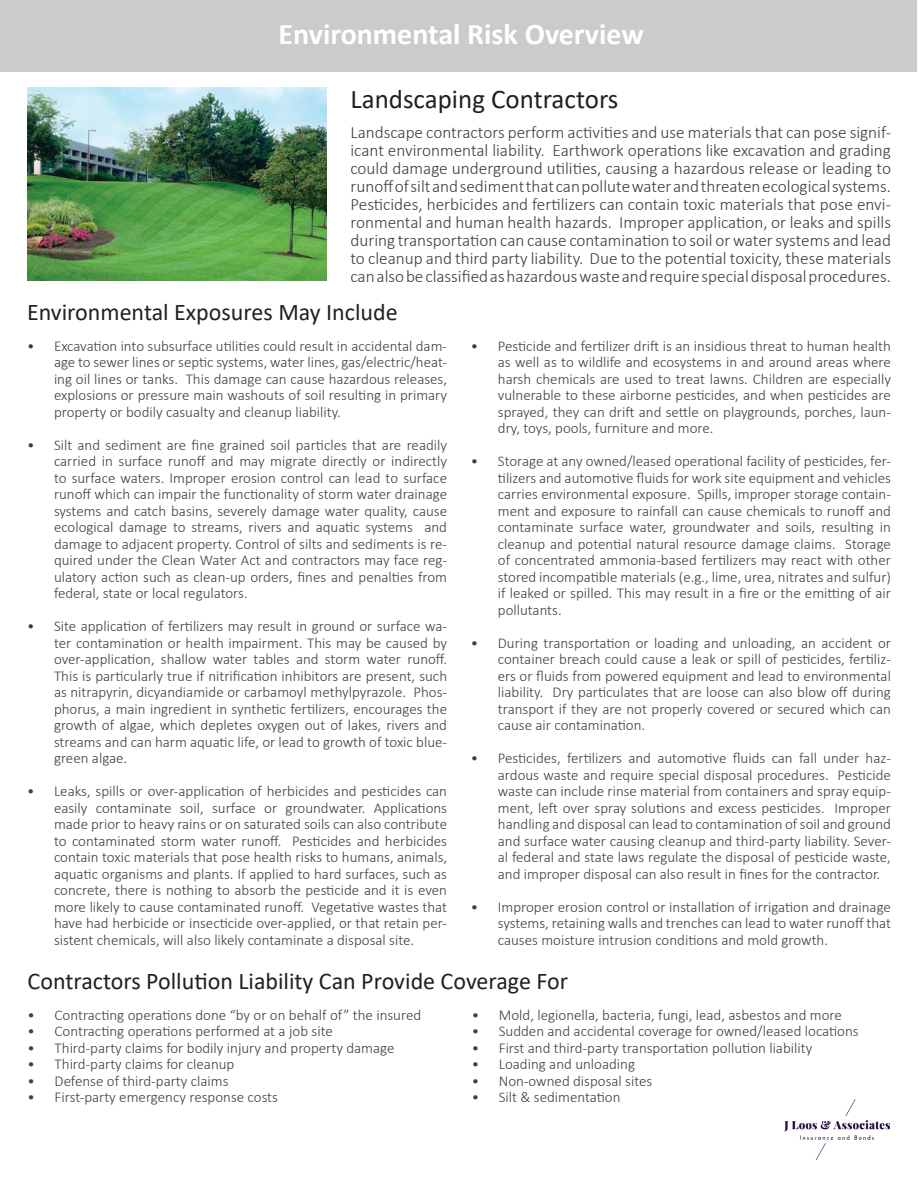
<style>
.page{position:relative;width:918px;height:1188px;background:#fff}
.page>*{position:absolute;margin:0;border:0;box-sizing:border-box;transform-origin:0 0}
.t1{font:700 30px "Calibri";color:#fff}
.t2{font:27px "Calibri";color:#231f20}
.t3{font:24px "Calibri";color:#231f20}
.t4{font:300 17.25px/18px "Calibri";color:#3d3f3f;text-align:justify}
.t5{font:300 15px/16.5px "Calibri";color:#3d3f3f;text-align:justify}
</style>
<div class="page">
<div style="left:0;top:0;width:917px;height:72px;background:#cbcbcb"></div>
<img style="left:27px;top:87px;width:300px;height:194px">
<img style="left:784px;top:1100px;width:106px;height:59px">
<p class="t1" style="left:279px;top:13px;width:367px">Environmental Risk Overview</p>
<p class="t2" style="left:350px;top:80px;width:270px">Landscaping Contractors</p>
<p class="t4" style="left:350px;top:123px;width:542px">Landscape contractors perform activities and use materials that can pose signif&shy;icant environmental liability. Earthwork operations like excavation and grading could damage underground utilities, causing a hazardous release or leading to runoff of silt and sediment that can pollute water and threaten ecological systems.<br>Pesticides, herbicides and fertilizers can contain toxic materials that pose envi&shy;ronmental and human health hazards. Improper application, or leaks and spills during transportation can cause contamination to soil or water systems and lead to cleanup and third party liability. Due to the potential toxicity, these materials can also be classified as hazardous waste and require special disposal procedures.</p>
<p class="t3" style="left:27px;top:295px;width:372px">Environmental Exposures May Include</p>
<p class="t5" style="left:54px;top:337px;width:395px;text-indent:-27px">• Excavation into subsurface utilities could result in accidental dam&shy;age to sewer lines or septic systems, water lines, gas/electric/heat&shy;ing oil lines or tanks. This damage can cause hazardous releases, explosions or pressure main washouts of soil resulting in primary property or bodily casualty and cleanup liability.</p>
<p class="t5" style="left:54px;top:436px;width:395px;text-indent:-27px">• Silt and sediment are fine grained soil particles that are readily carried in surface runoff and may migrate directly or indirectly to surface waters. Improper erosion control can lead to surface runoff which can impair the functionality of storm water drainage systems and catch basins, severely damage water quality, cause ecological damage to streams, rivers and aquatic systems and damage to adjacent property. Control of silts and sediments is re&shy;quired under the Clean Water Act and contractors may face reg&shy;ulatory action such as clean-up orders, fines and penalties from federal, state or local regulators.</p>
<p class="t5" style="left:54px;top:618px;width:395px;text-indent:-27px">• Site application of fertilizers may result in ground or surface wa&shy;ter contamination or health impairment. This may be caused by over-application, shallow water tables and storm water runoff.<br>This is particularly true if nitrification inhibitors are present, such as nitrapyrin, dicyandiamide or carbamoyl methylpyrazole. Phos&shy;phorus, a main ingredient in synthetic fertilizers, encourages the growth of algae, which depletes oxygen out of lakes, rivers and streams and can harm aquatic life, or lead to growth of toxic blue&shy;green algae.</p>
<p class="t5" style="left:54px;top:783px;width:395px;text-indent:-27px">• Leaks, spills or over-application of herbicides and pesticides can easily contaminate soil, surface or groundwater. Applications made prior to heavy rains or on saturated soils can also contribute to contaminated storm water runoff. Pesticides and herbicides contain toxic materials that pose health risks to humans, animals, aquatic organisms and plants. If applied to hard surfaces, such as concrete, there is nothing to absorb the pesticide and it is even more likely to cause contaminated runoff. Vegetative wastes that have had herbicide or insecticide over-applied, or that retain per&shy;sistent chemicals, will also likely contaminate a disposal site.</p>
<p class="t5" style="left:498px;top:337px;width:395px;text-indent:-27px">• Pesticide and fertilizer drift is an insidious threat to human health as well as to wildlife and ecosystems in and around areas where harsh chemicals are used to treat lawns. Children are especially vulnerable to these airborne pesticides, and when pesticides are sprayed, they can drift and settle on playgrounds, porches, laun&shy;dry, toys, pools, furniture and more.</p>
<p class="t5" style="left:498px;top:453px;width:395px;text-indent:-27px">• Storage at any owned/leased operational facility of pesticides, fer&shy;tilizers and automotive fluids for work site equipment and vehicles carries environmental exposure. Spills, improper storage contain&shy;ment and exposure to rainfall can cause chemicals to runoff and contaminate surface water, groundwater and soils, resulting in cleanup and potential natural resource damage claims. Storage of concentrated ammonia-based fertilizers may react with other stored incompatible materials (e.g., lime, urea, nitrates and sulfur) if leaked or spilled. This may result in a fire or the emitting of air pollutants.</p>
<p class="t5" style="left:498px;top:634px;width:395px;text-indent:-27px">• During transportation or loading and unloading, an accident or container breach could cause a leak or spill of pesticides, fertiliz&shy;ers or fluids from powered equipment and lead to environmental liability. Dry particulates that are loose can also blow off during transport if they are not properly covered or secured which can cause air contamination.</p>
<p class="t5" style="left:498px;top:750px;width:395px;text-indent:-27px">• Pesticides, fertilizers and automotive fluids can fall under haz&shy;ardous waste and require special disposal procedures. Pesticide waste can include rinse material from containers and spray equip&shy;ment, left over spray solutions and excess pesticides. Improper handling and disposal can lead to contamination of soil and ground and surface water causing cleanup and third-party liability. Sever&shy;al federal and state laws regulate the disposal of pesticide waste, and improper disposal can also result in fines for the contractor.</p>
<p class="t5" style="left:498px;top:898px;width:395px;text-indent:-27px">• Improper erosion control or installation of irrigation and drainage systems, retaining walls and trenches can lead to water runoff that causes moisture intrusion conditions and mold growth.</p>
<p class="t3" style="left:28px;top:964px;width:542px">Contractors Pollution Liability Can Provide Coverage For</p>
<p class="t5" style="left:28px;top:1007px;width:395px">• Contracting operations done “by or on behalf of” the insured</p>
<p class="t5" style="left:28px;top:1023px;width:307px">• Contracting operations performed at a job site</p>
<p class="t5" style="left:28px;top:1040px;width:368px">• Third-party claims for bodily injury and property damage</p>
<p class="t5" style="left:28px;top:1056px;width:208px">• Third-party claims for cleanup</p>
<p class="t5" style="left:28px;top:1073px;width:203px">• Defense of third-party claims</p>
<p class="t5" style="left:28px;top:1089px;width:252px">• First-party emergency response costs</p>
<p class="t5" style="left:472px;top:1007px;width:372px">• Mold, legionella, bacteria, fungi, lead, asbestos and more</p>
<p class="t5" style="left:472px;top:1023px;width:388px">• Sudden and accidental coverage for owned/leased locations</p>
<p class="t5" style="left:472px;top:1040px;width:342px">• First and third-party transportation pollution liability</p>
<p class="t5" style="left:472px;top:1056px;width:165px">• Loading and unloading</p>
<p class="t5" style="left:472px;top:1073px;width:182px">• Non-owned disposal sites</p>
<p class="t5" style="left:472px;top:1089px;width:150px">• Silt &amp; sedimentation</p>
</div>
